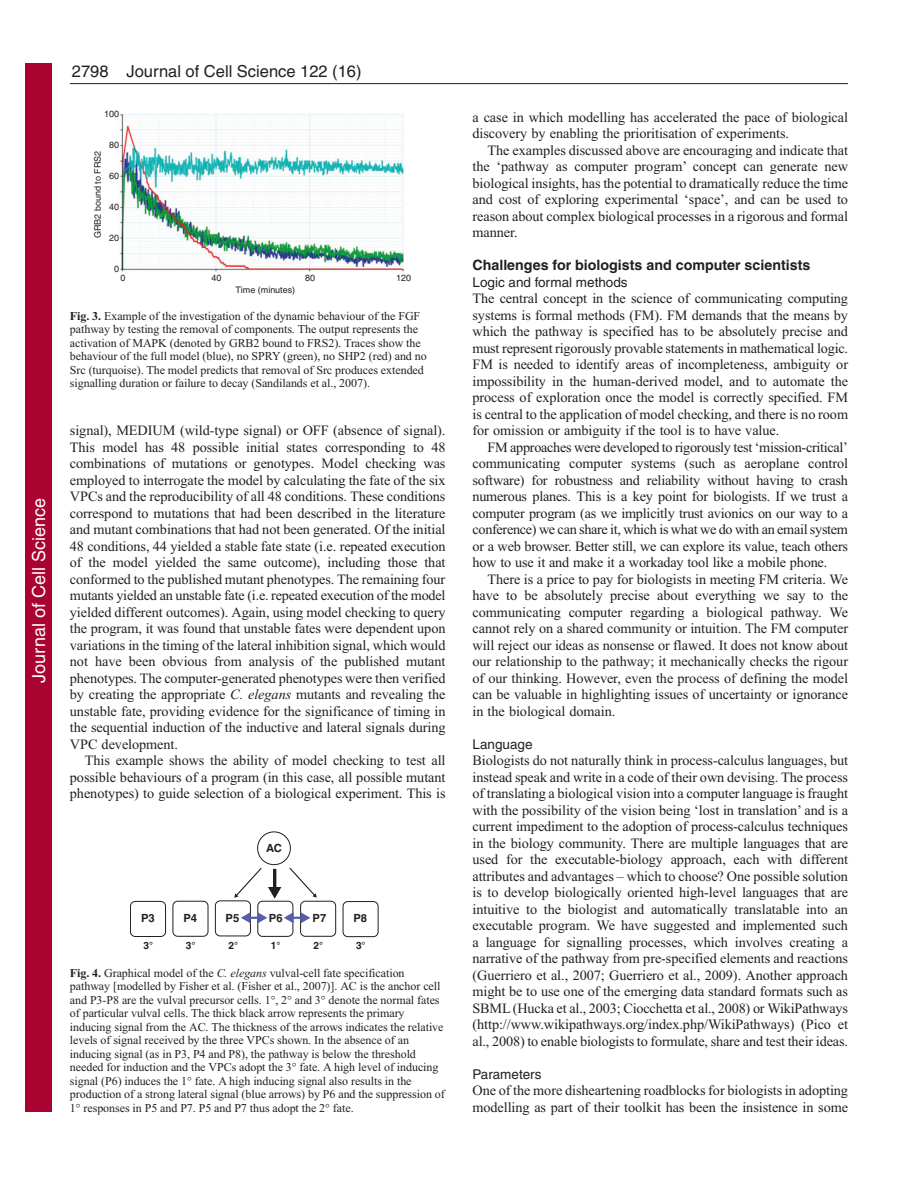
<style>
.page{position:relative;width:918px;height:1188px;background:#fff}
.page>*{position:absolute;margin:0;border:0;box-sizing:border-box;transform-origin:0 0}
.t1{font:18px "Helvetica";color:#fff}
.t2{font:16.5px "Helvetica";color:#231f20}
.t3{font:14.25px/16.5px "Times New Roman";letter-spacing:-.005em;color:#231f20;text-align:justify}
.t4{font:700 14.25px "Helvetica";color:#231f20}
.t5{font:13.5px "Helvetica";color:#231f20}
.t6{font:12px/13.5px "Times New Roman";letter-spacing:-.005em;color:#231f20}
.t7{font:700 11.25px "Helvetica";color:#231f20}
.t8{font:700 10.2px "Helvetica";color:#231f20}
.t9{font:9px "Helvetica";color:#231f20}
.s1{font-weight:700}
.s2{font-style:italic}
</style>
<div class="page">
<hr style="left:70px;top:83px;width:778px;height:1px;background:#231f20">
<img style="left:120px;top:114px;width:284px;height:158px">
<div style="left:130px;top:901px;width:36px;height:36px;border:1px solid #231f20;border-radius:5px"></div>
<div style="left:173px;top:901px;width:35px;height:36px;border:1px solid #231f20;border-radius:5px"></div>
<div style="left:215px;top:901px;width:36px;height:35px;border:1px solid #231f20;border-radius:5px"></div>
<div style="left:300px;top:901px;width:36px;height:36px;border:1px solid #231f20;border-radius:5px"></div>
<div style="left:343px;top:901px;width:35px;height:36px;border:1px solid #231f20;border-radius:5px"></div>
<div style="left:257px;top:832px;width:34px;height:33px;border:1px solid #231f20;border-radius:50%"></div>
<svg style="left:234px;top:867px;width:83px;height:70px"></svg>
<div style="left:26px;top:64px;width:26px;height:1048px;background:#a90332"></div>
<p class="t1" style="left:28px;top:683px;width:186px;rotate:-90deg">Journal of Cell Science</p>
<p class="t2" style="left:72px;top:65px;width:38px">2798</p>
<p class="t2" style="left:127px;top:65px;width:237px">Journal of Cell Science 122 (16)</p>
<p class="t9" style="left:104px;top:111px;width:17px">100</p>
<p class="t9" style="left:109px;top:142px;width:12px">80</p>
<p class="t9" style="left:109px;top:173px;width:12px">60</p>
<p class="t9" style="left:109px;top:204px;width:12px">40</p>
<p class="t9" style="left:109px;top:235px;width:12px">20</p>
<p class="t9" style="left:114px;top:266px;width:7px">0</p>
<p class="t9" style="left:94px;top:238px;width:89px;rotate:-90deg">GRB2 bound to FRS2</p>
<p class="t9" style="left:121px;top:275px;width:7px">0</p>
<p class="t9" style="left:212px;top:275px;width:12px">40</p>
<p class="t9" style="left:305px;top:275px;width:12px">80</p>
<p class="t9" style="left:396px;top:275px;width:17px">120</p>
<p class="t9" style="left:235px;top:286px;width:61px">Time (minutes)</p>
<p class="t6" style="left:70px;top:310px;width:358px"><span class="s1">Fig. 3.</span> Example of the investigation of the dynamic behaviour of the FGF pathway by testing the removal of components. The output represents the activation of MAPK (denoted by GRB2 bound to FRS2). Traces show the behaviour of the full model (blue), no SPRY (green), no SHP2 (red) and no Src (turquoise). The model predicts that removal of Src produces extended signalling duration or failure to decay (Sandilands et al., 2007).</p>
<p class="t3" style="left:70px;top:423px;width:377px">signal), MEDIUM (wild-type signal) or OFF (absence of signal).<br>This model has 48 possible initial states corresponding to 48 combinations of mutations or genotypes. Model checking was employed to interrogate the model by calculating the fate of the six VPCs and the reproducibility of all 48 conditions. These conditions correspond to mutations that had been described in the literature and mutant combinations that had not been generated. Of the initial 48 conditions, 44 yielded a stable fate state (i.e. repeated execution of the model yielded the same outcome), including those that conformed to the published mutant phenotypes. The remaining four mutants yielded an unstable fate (i.e. repeated execution of the model yielded different outcomes). Again, using model checking to query the program, it was found that unstable fates were dependent upon variations in the timing of the lateral inhibition signal, which would not have been obvious from analysis of the published mutant phenotypes. The computer-generated phenotypes were then verified by creating the appropriate <span class="s2">C. elegans</span> mutants and revealing the unstable fate, providing evidence for the significance of timing in the sequential induction of the inductive and lateral signals during VPC development.</p>
<p class="t3" style="left:70px;top:753px;width:377px;text-indent:15px">This example shows the ability of model checking to test all possible behaviours of a program (in this case, all possible mutant phenotypes) to guide selection of a biological experiment. This is</p>
<p class="t7" style="left:266px;top:844px;width:17px">AC</p>
<p class="t7" style="left:141px;top:914px;width:15px">P3</p>
<p class="t7" style="left:183px;top:914px;width:15px">P4</p>
<p class="t7" style="left:226px;top:914px;width:15px">P5</p>
<p class="t7" style="left:269px;top:914px;width:15px">P6</p>
<p class="t7" style="left:313px;top:914px;width:15px">P7</p>
<p class="t7" style="left:353px;top:914px;width:15px">P8</p>
<p class="t8" style="left:143px;top:942px;width:11px">3°</p>
<p class="t8" style="left:186px;top:942px;width:11px">3°</p>
<p class="t8" style="left:228px;top:942px;width:11px">2°</p>
<p class="t8" style="left:271px;top:942px;width:11px">1°</p>
<p class="t8" style="left:313px;top:942px;width:11px">2°</p>
<p class="t8" style="left:356px;top:942px;width:11px">3°</p>
<p class="t6" style="left:70px;top:967px;width:376px"><span class="s1">Fig. 4.</span> Graphical model of the <span class="s2">C. elegans</span> vulval-cell fate specification pathway [modelled by Fisher et al. (Fisher et al., 2007)]. AC is the anchor cell and P3-P8 are the vulval precursor cells. 1°, 2° and 3° denote the normal fates of particular vulval cells. The thick black arrow represents the primary inducing signal from the AC. The thickness of the arrows indicates the relative levels of signal received by the three VPCs shown. In the absence of an inducing signal (as in P3, P4 and P8), the pathway is below the threshold needed for induction and the VPCs adopt the 3° fate. A high level of inducing signal (P6) induces the 1° fate. A high inducing signal also results in the production of a strong lateral signal (blue arrows) by P6 and the suppression of 1° responses in P5 and P7. P5 and P7 thus adopt the 2° fate.</p>
<p class="t3" style="left:472px;top:110px;width:377px">a case in which modelling has accelerated the pace of biological discovery by enabling the prioritisation of experiments.</p>
<p class="t3" style="left:472px;top:143px;width:377px;text-indent:15px">The examples discussed above are encouraging and indicate that the ‘pathway as computer program’ concept can generate new biological insights, has the potential to dramatically reduce the time and cost of exploring experimental ‘space’, and can be used to reason about complex biological processes in a rigorous and formal manner.</p>
<p class="t4" style="left:472px;top:260px;width:339px">Challenges for biologists and computer scientists</p>
<p class="t5" style="left:472px;top:277px;width:157px">Logic and formal methods</p>
<p class="t3" style="left:472px;top:291px;width:377px">The central concept in the science of communicating computing systems is formal methods (FM). FM demands that the means by which the pathway is specified has to be absolutely precise and must represent rigorously provable statements in mathematical logic.<br>FM is needed to identify areas of incompleteness, ambiguity or impossibility in the human-derived model, and to automate the process of exploration once the model is correctly specified. FM is central to the application of model checking, and there is no room for omission or ambiguity if the tool is to have value.</p>
<p class="t3" style="left:472px;top:440px;width:377px;text-indent:15px">FM approaches were developed to rigorously test ‘mission-critical’ communicating computer systems (such as aeroplane control software) for robustness and reliability without having to crash numerous planes. This is a key point for biologists. If we trust a computer program (as we implicitly trust avionics on our way to a conference) we can share it, which is what we do with an email system or a web browser. Better still, we can explore its value, teach others how to use it and make it a workaday tool like a mobile phone.</p>
<p class="t3" style="left:472px;top:572px;width:377px;text-indent:15px">There is a price to pay for biologists in meeting FM criteria. We have to be absolutely precise about everything we say to the communicating computer regarding a biological pathway. We cannot rely on a shared community or intuition. The FM computer will reject our ideas as nonsense or flawed. It does not know about our relationship to the pathway; it mechanically checks the rigour of our thinking. However, even the process of defining the model can be valuable in highlighting issues of uncertainty or ignorance in the biological domain.</p>
<p class="t5" style="left:472px;top:739px;width:62px">Language</p>
<p class="t3" style="left:472px;top:753px;width:377px">Biologists do not naturally think in process-calculus languages, but instead speak and write in a code of their own devising. The process of translating a biological vision into a computer language is fraught with the possibility of the vision being ‘lost in translation’ and is a current impediment to the adoption of process-calculus techniques in the biology community. There are multiple languages that are used for the executable-biology approach, each with different attributes and advantages – which to choose? One possible solution is to develop biologically oriented high-level languages that are intuitive to the biologist and automatically translatable into an executable program. We have suggested and implemented such a language for signalling processes, which involves creating a narrative of the pathway from pre-specified elements and reactions (Guerriero et al., 2007; Guerriero et al., 2009). Another approach might be to use one of the emerging data standard formats such as SBML (Hucka et al., 2003; Ciocchetta et al., 2008) or WikiPathways (http://www.wikipathways.org/index.php/WikiPathways) (Pico et al., 2008) to enable biologists to formulate, share and test their ideas.</p>
<p class="t5" style="left:472px;top:1069px;width:71px">Parameters</p>
<p class="t3" style="left:472px;top:1083px;width:377px">One of the more disheartening roadblocks for biologists in adopting modelling as part of their toolkit has been the insistence in some</p>
</div>
